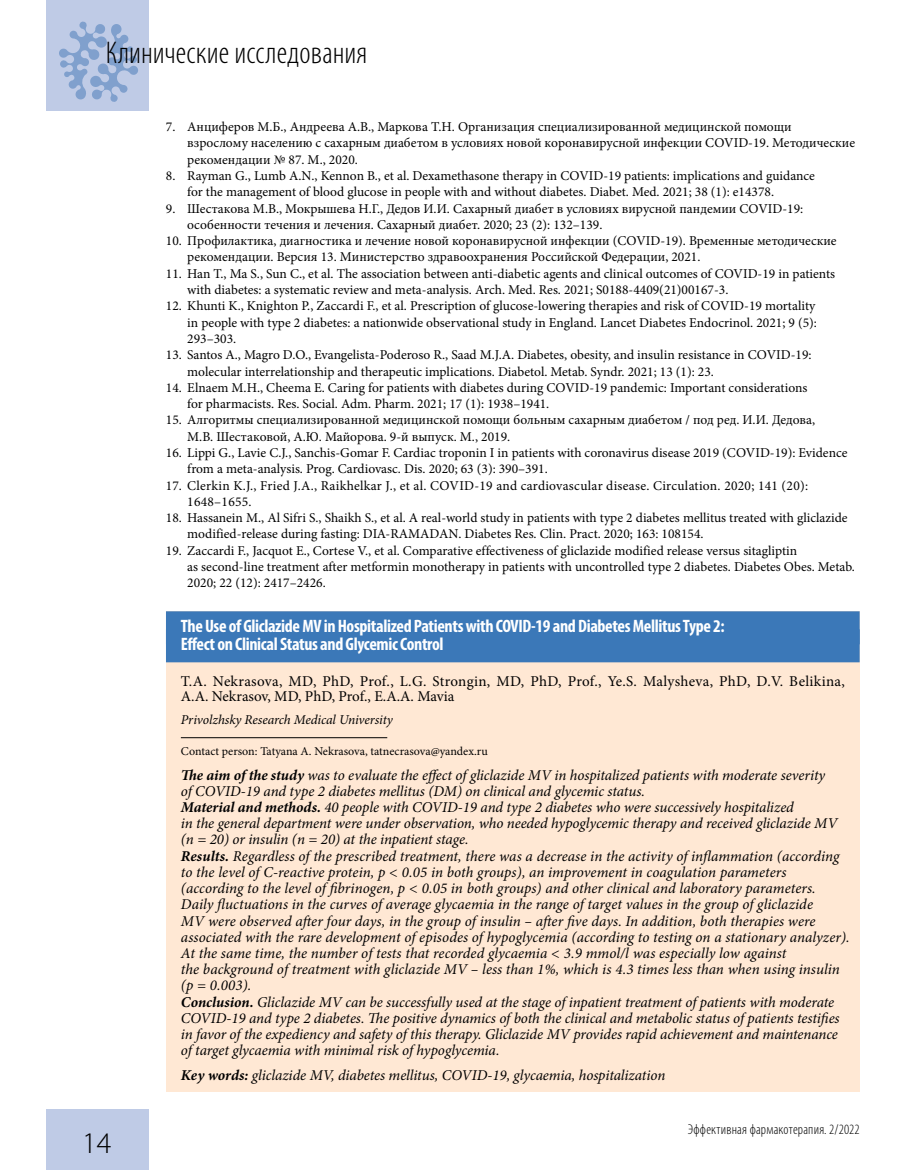
<style>
.page{position:relative;width:915px;height:1170px;background:#fff}
.page>*{position:absolute;margin:0;border:0;box-sizing:border-box;transform-origin:0 0}
.t1{font:300 condensed 31.5px "Myriad Pro";color:#000}
.t2{font:300 30px "Myriad Pro";color:#000}
.t3{font:700 condensed 18px/18px "Myriad Pro";letter-spacing:-.02em;color:#fff}
.t4{font:italic 15px/16.2px "Minion Pro";letter-spacing:-.005em;color:#000}
.t5{font:15px/15px "Minion Pro";letter-spacing:.015em;color:#000}
.t6{font:300 condensed 14.25px "Myriad Pro";letter-spacing:.015em;color:#000}
.t7{font:13.5px/16.4px "Minion Pro";color:#000}
.t8{font:13.5px/16.4px "Minion Pro";letter-spacing:.02em;color:#000}
.t9{font:italic 13.5px "Minion Pro";letter-spacing:-.01em;color:#000}
.t10{font:12px "Minion Pro";color:#000}
.s1{font-weight:700}
</style>
<div class="page">
<div style="left:47px;top:0;width:102px;height:111px;background:#bfcbe6"></div>
<div style="left:47px;top:1108px;width:102px;height:61px;background:#bfcbe6"></div>
<svg style="left:59px;top:22px;width:79px;height:80px"></svg>
<div style="left:166px;top:611px;width:693px;height:480px;background:#ffe8d4"></div>
<div style="left:166px;top:611px;width:693px;height:33px;background:#3b78b8"></div>
<div style="left:166px;top:629px;width:693px;height:33px;background:#3b78b8"></div>
<hr style="left:181px;top:737px;width:206px;height:1px;background:#000">
<h1 class="t1" style="left:106px;top:34px;width:263px">Клинические исследования</h1>
<p class="t7" style="left:187px;top:119px;width:669px;text-indent:-21px">7. Анциферов М.Б., Андреева А.В., Маркова Т.Н. Организация специализированной медицинской помощи взрослому населению с сахарным диабетом в условиях новой коронавирусной инфекции COVID-19. Методические рекомендации № 87. М., 2020.</p>
<p class="t7" style="left:187px;top:168px;width:629px;text-indent:-21px">8. Rayman G., Lumb A.N., Kennon B., et al. Dexamethasone therapy in COVID-19 patients: implications and guidance for the management of blood glucose in people with and without diabetes. Diabet. Med. 2021; 38 (1): e14378.</p>
<p class="t7" style="left:187px;top:200px;width:617px;text-indent:-21px">9. Шестакова М.В., Мокрышева Н.Г., Дедов И.И. Сахарный диабет в условиях вирусной пандемии COVID-19: особенности течения и лечения. Сахарный диабет. 2020; 23 (2): 132–139.</p>
<p class="t7" style="left:187px;top:233px;width:650px;text-indent:-21px">10. Профилактика, диагностика и лечение новой коронавирусной инфекции (COVID-19). Временные методические рекомендации. Версия 13. Министерство здравоохранения Российской Федерации, 2021.</p>
<p class="t7" style="left:187px;top:265px;width:649px;text-indent:-21px">11. Han T., Ma S., Sun C., et al. The association between anti-diabetic agents and clinical outcomes of COVID-19 in patients with diabetes: a systematic review and meta-analysis. Arch. Med. Res. 2021; S0188-4409(21)00167-3.</p>
<p class="t7" style="left:187px;top:298px;width:631px;text-align:justify;text-indent:-21px">12. Khunti K., Knighton P., Zaccardi F., et al. Prescription of glucose-lowering therapies and risk of COVID-19 mortality in people with type 2 diabetes: a nationwide observational study in England. Lancet Diabetes Endocrinol. 2021; 9 (5):<br>293–303.</p>
<p class="t7" style="left:187px;top:347px;width:625px;text-indent:-21px">13. Santos A., Magro D.O., Evangelista-Poderoso R., Saad M.J.A. Diabetes, obesity, and insulin resistance in COVID-19: molecular interrelationship and therapeutic implications. Diabetol. Metab. Syndr. 2021; 13 (1): 23.</p>
<p class="t7" style="left:187px;top:379px;width:621px;text-indent:-21px">14. Elnaem M.H., Cheema E. Caring for patients with diabetes during COVID-19 pandemic: Important considerations for pharmacists. Res. Social. Adm. Pharm. 2021; 17 (1): 1938–1941.</p>
<p class="t7" style="left:187px;top:412px;width:629px;text-indent:-21px">15. Алгоритмы специализированной медицинской помощи больным сахарным диабетом / под ред. И.И. Дедова,<br>М.В. Шестаковой, А.Ю. Майорова. 9-й выпуск. М., 2019.</p>
<p class="t7" style="left:187px;top:444px;width:661px;text-indent:-21px">16. Lippi G., Lavie C.J., Sanchis-Gomar F. Cardiac troponin I in patients with coronavirus disease 2019 (COVID-19): Evidence from a meta-analysis. Prog. Cardiovasc. Dis. 2020; 63 (3): 390–391.</p>
<p class="t8" style="left:187px;top:477px;width:622px;text-indent:-21px">17. Clerkin K.J., Fried J.A., Raikhelkar J., et al. COVID-19 and cardiovascular disease. Circulation. 2020; 141 (20):<br>1648–1655.</p>
<p class="t7" style="left:187px;top:509px;width:661px;text-indent:-21px">18. Hassanein M., Al Sifri S., Shaikh S., et al. A real-world study in patients with type 2 diabetes mellitus treated with gliclazide modified-release during fasting: DIA-RAMADAN. Diabetes Res. Clin. Pract. 2020; 163: 108154.</p>
<p class="t7" style="left:187px;top:542px;width:669px;text-indent:-21px">19. Zaccardi F., Jacquot E., Cortese V., et al. Comparative effectiveness of gliclazide modified release versus sitagliptin<br>as second-line treatment after metformin monotherapy in patients with uncontrolled type 2 diabetes. Diabetes Obes. Metab.<br>2020; 22 (12): 2417–2426.</p>
<h2 class="t2" style="left:82px;top:1125px;width:31px">14</h2>
<h3 class="t3" style="left:181px;top:616px;width:545px">The Use of Gliclazide MV in Hospitalized Patients with COVID-19 and Diabetes Mellitus Type 2:<br>Effect on Clinical Status and Glycemic Control</h3>
<p class="t5" style="left:181px;top:673px;width:665px">T.A. Nekrasova, MD, PhD, Prof., L.G. Strongin, MD, PhD, Prof., Ye.S. Malysheva, PhD, D.V. Belikina,<br>A.A. Nekrasov, MD, PhD, Prof., E.A.A. Mavia</p>
<p class="t9" style="left:181px;top:710px;width:213px">Privolzhsky Research Medical University</p>
<p class="t10" style="left:181px;top:743px;width:308px">Contact person: Tatyana A. Nekrasova, tatnecrasova@yandex.ru</p>
<p class="t4" style="left:181px;top:766px;width:670px"><span class="s1">The aim of the study</span> was to evaluate the effect of gliclazide MV in hospitalized patients with moderate severity<br>of COVID-19 and type 2 diabetes mellitus (DM) on clinical and glycemic status.<br><span class="s1">Material and methods.</span> 40 people with COVID-19 and type 2 diabetes who were successively hospitalized<br>in the general department were under observation, who needed hypoglycemic therapy and received gliclazide MV (n = 20) or insulin (n = 20) at the inpatient stage.<br><span class="s1">Results.</span> Regardless of the prescribed treatment, there was a decrease in the activity of inflammation (according to the level of C-reactive protein, p &lt; 0.05 in both groups), an improvement in coagulation parameters (according to the level of fibrinogen, p &lt; 0.05 in both groups) and other clinical and laboratory parameters.<br>Daily fluctuations in the curves of average glycaemia in the range of target values in the group of gliclazide<br>MV were observed after four days, in the group of insulin – after five days. In addition, both therapies were associated with the rare development of episodes of hypoglycemia (according to testing on a stationary analyzer).<br>At the same time, the number of tests that recorded glycaemia &lt; 3.9 mmol/l was especially low against<br>the background of treatment with gliclazide MV – less than 1%, which is 4.3 times less than when using insulin (p = 0.003).<br><span class="s1">Conclusion.</span> Gliclazide MV can be successfully used at the stage of inpatient treatment of patients with moderate COVID-19 and type 2 diabetes. The positive dynamics of both the clinical and metabolic status of patients testifies in favor of the expediency and safety of this therapy. Gliclazide MV provides rapid achievement and maintenance of target glycaemia with minimal risk of hypoglycemia.</p>
<p class="t4" style="left:181px;top:1066px;width:486px"><span class="s1">Key words:</span> gliclazide MV, diabetes mellitus, COVID-19, glycaemia, hospitalization</p>
<p class="t6" style="left:687px;top:1120px;width:173px">Эффективная фармакотерапия. 2/2022</p>
</div>
